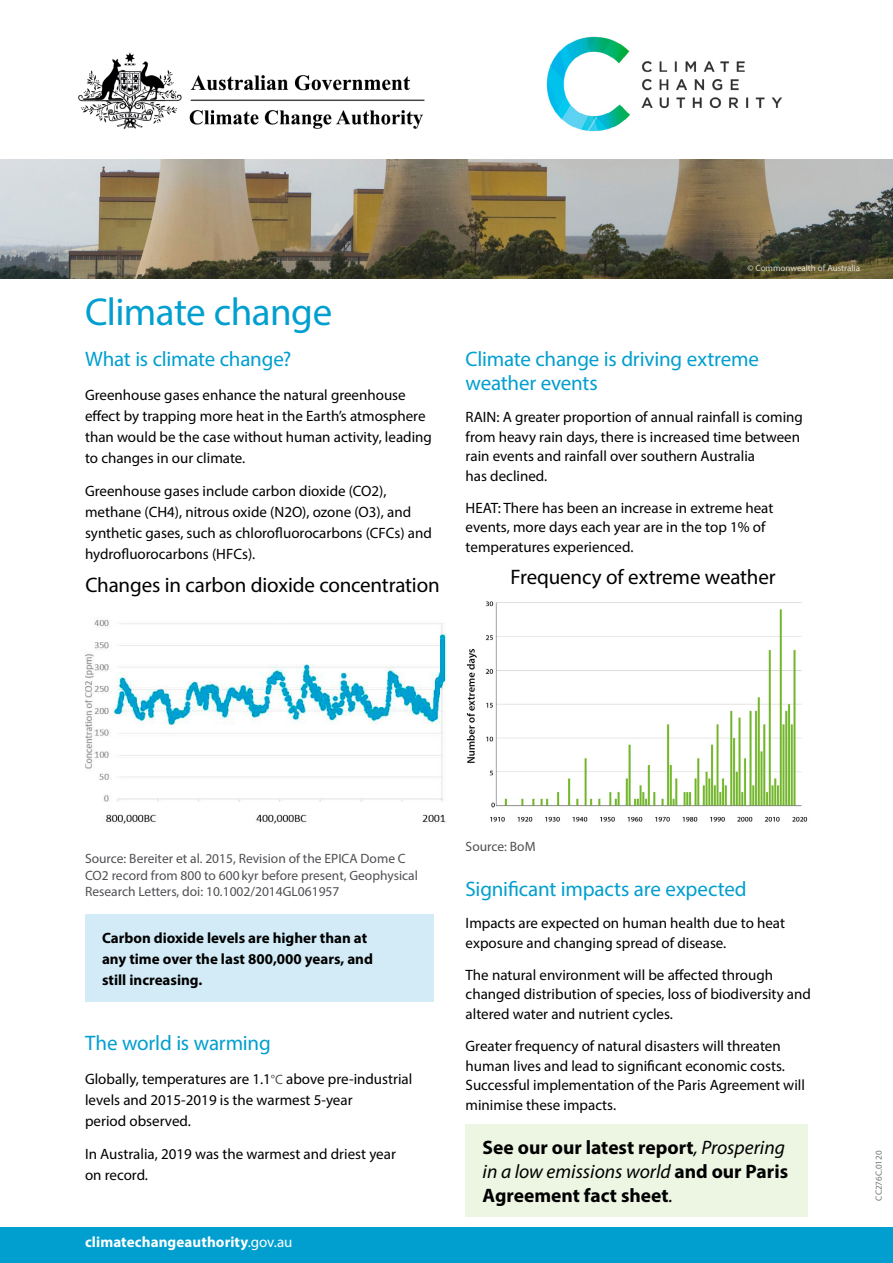
<style>
.page{position:relative;width:893px;height:1263px;background:#fff}
.page>*{position:absolute;margin:0;border:0;box-sizing:border-box;transform-origin:0 0}
.t1{font:39px "Myriad Pro";letter-spacing:-.015em;color:#009fcf}
.t2{font:21px/24px "Myriad Pro";letter-spacing:-.01em;color:#009fcf}
.t3{font:21px "Myriad Pro";letter-spacing:-.01em;color:#000}
.t4{font:700 19.5px/24px "Myriad Pro";color:#000}
.t5{font:15px/19.5px "Myriad Pro";color:#000}
.t6{font:700 15px/21px "Myriad Pro";color:#000}
.t7{font:700 15px "Myriad Pro";letter-spacing:.005em;color:#fff}
.t8{font:13.5px/16.5px "Myriad Pro";color:#504f53}
.t9{font:9px "Myriad Pro";color:#fff}
.t10{font:9px "Myriad Pro";color:#757378}
.s1{font-size:13.5px;color:#504f53}
.s2{font-weight:400}
.s3{font-weight:400;font-style:italic}
</style>
<div class="page">
<div style="left:0;top:1227px;width:893px;height:36px;background:#009fcf"></div>
<img style="left:78px;top:52px;width:347px;height:77px">
<img style="left:546px;top:36px;width:236px;height:96px">
<img style="left:0;top:159px;width:893px;height:120px">
<img style="left:85px;top:619px;width:361px;height:205px">
<div style="left:85px;top:915px;width:349px;height:87px;background:#d2ebf6"></div>
<img style="left:466px;top:601px;width:342px;height:221px">
<div style="left:466px;top:1124px;width:342px;height:93px;background:#edf5e3"></div>
<h1 class="t1" style="left:85px;top:288px;width:249px">Climate change</h1>
<h2 class="t2" style="left:85px;top:346px;width:208px">What is climate change?</h2>
<p class="t5" style="left:85px;top:384px;width:348px;line-height:21px">Greenhouse gases enhance the natural greenhouse effect by trapping more heat in the Earth’s atmosphere than would be the case without human activity, leading to changes in our climate.</p>
<p class="t5" style="left:85px;top:481px;width:348px;line-height:21px">Greenhouse gases include carbon dioxide (CO2), methane (CH4), nitrous oxide (N2O), ozone (O3), and synthetic gases, such as chlorofluorocarbons (CFCs) and hydrofluorocarbons (HFCs).</p>
<h2 class="t3" style="left:85px;top:572px;width:356px">Changes in carbon dioxide concentration</h2>
<p class="t9" style="left:747px;top:263px;width:114px">© Commonwealth of Australia</p>
<h2 class="t2" style="left:466px;top:346px;width:295px">Climate change is driving extreme weather events</h2>
<p class="t5" style="left:466px;top:407px;width:339px">RAIN: A greater proportion of annual rainfall is coming from heavy rain days, there is increased time between rain events and rainfall over southern Australia<br>has declined.</p>
<p class="t5" style="left:466px;top:498px;width:309px">HEAT: There has been an increase in extreme heat events, more days each year are in the top 1% of temperatures experienced.</p>
<h2 class="t3" style="left:511px;top:564px;width:267px">Frequency of extreme weather</h2>
<p class="t8" style="left:85px;top:850px;width:334px">Source: Bereiter et al. 2015, Revision of the EPICA Dome C<br>CO2 record from 800 to 600kyr before present, Geophysical<br>Research Letters, doi: 10.1002/2014GL061957</p>
<p class="t6" style="left:102px;top:927px;width:272px">Carbon dioxide levels are higher than at any time over the last 800,000 years, and still increasing.</p>
<h2 class="t2" style="left:85px;top:1030px;width:187px">The world is warming</h2>
<p class="t5" style="left:85px;top:1068px;width:329px;line-height:21px">Globally, temperatures are 1.1<span class="s1">°C</span> above pre-industrial levels and 2015-2019 is the warmest 5-year<br>period observed.</p>
<p class="t5" style="left:85px;top:1143px;width:312px;line-height:21px">In Australia, 2019 was the warmest and driest year on record.</p>
<p class="t7" style="left:85px;top:1232px;width:209px">climatechangeauthority<span class="s2">.gov.au</span></p>
<p class="t8" style="left:466px;top:837px;width:71px">Source: BoM</p>
<h2 class="t2" style="left:466px;top:876px;width:283px">Significant impacts are expected</h2>
<p class="t5" style="left:466px;top:913px;width:321px">Impacts are expected on human health due to heat exposure and changing spread of disease.</p>
<p class="t5" style="left:466px;top:965px;width:347px">The natural environment will be affected through changed distribution of species, loss of biodiversity and altered water and nutrient cycles.</p>
<p class="t5" style="left:466px;top:1036px;width:341px">Greater frequency of natural disasters will threaten human lives and lead to significant economic costs.<br>Successful implementation of the Paris Agreement will minimise these impacts.</p>
<h3 class="t4" style="left:483px;top:1134px;width:307px">See our our latest report<span class="s3">, Prospering in a low emissions world</span> and our Paris<br>Agreement fact sheet<span class="s3">.</span></h3>
<p class="t10" style="left:873px;top:1200px;width:51px;rotate:-90deg">CC276C.0120</p>
</div>
